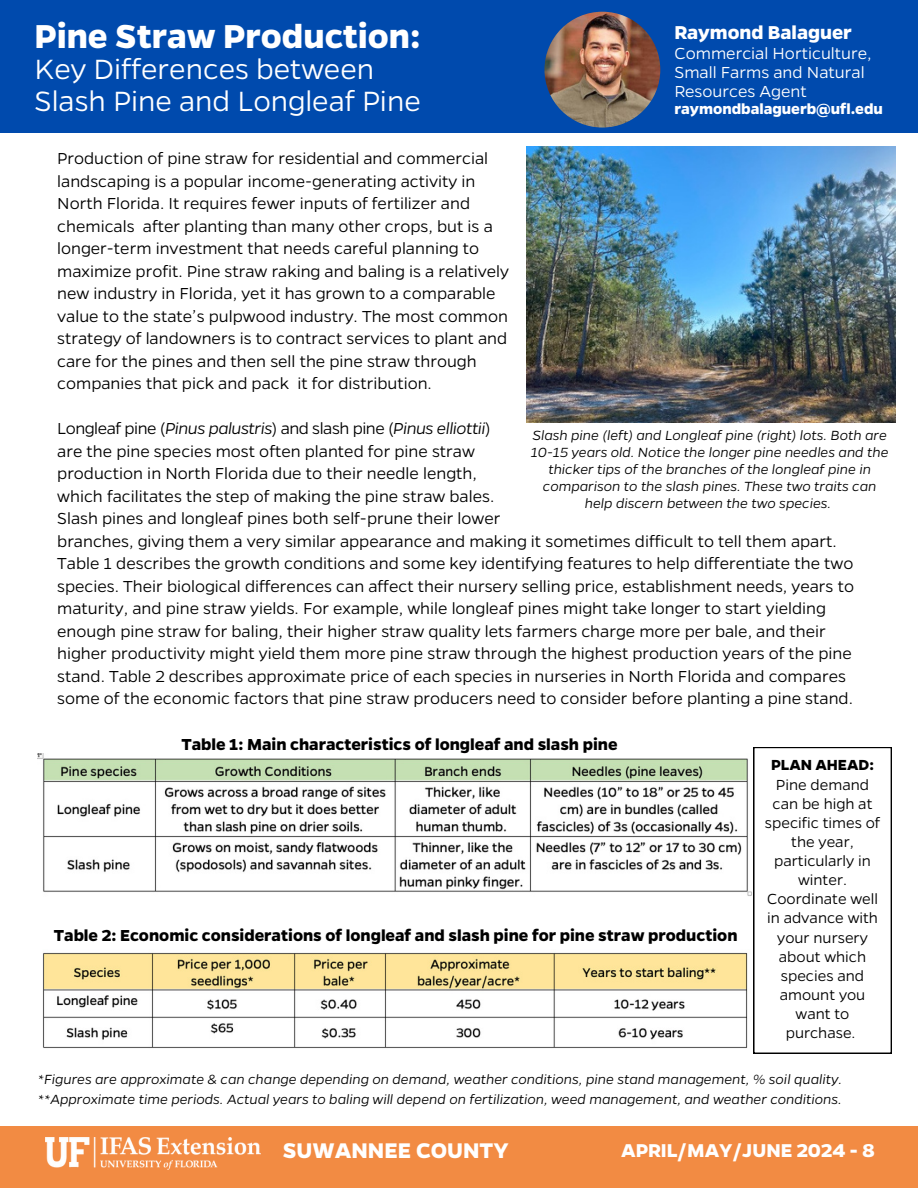
<style>
.page{position:relative;width:918px;height:1188px;background:#fff}
.page>*{position:absolute;margin:0;border:0;box-sizing:border-box;transform-origin:0 0}
.t1{font:700 37.5px "Gentona";color:#fff}
.t2{font:300 31.5px/31.5px "Gentona";color:#fff}
.t3{font:700 24px "Gentona";color:#fff}
.t4{font:700 21px "Gentona";color:#fff}
.t5{font:300 18px/22.5px "Gentona";color:#000}
.t6{font:700 18px "Gentona";color:#000}
.t7{font:300 18px/19.2px "Gentona";color:#fff}
.t8{font:300 16.5px/19.2px "Gentona";color:#000;text-align:center}
.t9{font:700 16.5px "Gentona";color:#fff}
.t10{font:700 16.5px "Gentona";color:#000}
.t11{font:italic 300 15px/16.8px "Gentona";color:#000}
.s1{font-style:italic}
</style>
<div class="page">
<div style="left:0;top:0;width:918px;height:133px;background:#004aad"></div>
<img style="left:544px;top:12px;width:116px;height:116px;border-radius:50%">
<div style="left:0;top:1126px;width:918px;height:62px;background:#f28b43"></div>
<img style="left:46px;top:1137px;width:214px;height:33px">
<img style="left:38px;top:754px;width:714px;height:142px">
<img style="left:43px;top:952px;width:705px;height:96px">
<img style="left:526px;top:146px;width:369px;height:277px">
<svg style="left:753px;top:747px;width:139px;height:307px"></svg>
<h1 class="t1" style="left:34px;top:12px;width:388px">Pine Straw Production:</h1>
<h2 class="t2" style="left:34px;top:52px;width:388px">Key Differences between<br>Slash Pine and Longleaf Pine</h2>
<p class="t4" style="left:674px;top:19px;width:179px">Raymond Balaguer</p>
<p class="t7" style="left:674px;top:43px;width:199px">Commercial Horticulture,<br>Small Farms and Natural<br>Resources Agent</p>
<p class="t9" style="left:674px;top:98px;width:210px">raymondbalaguerb@ufl.edu</p>
<p class="t5" style="left:57px;top:147px;width:453px">Production of pine straw for residential and commercial landscaping is a popular income-generating activity in North Florida. It requires fewer inputs of fertilizer and chemicals after planting than many other crops, but is a longer-term investment that needs careful planning to maximize profit. Pine straw raking and baling is a relatively new industry in Florida, yet it has grown to a comparable value to the state’s pulpwood industry. The most common strategy of landowners is to contract services to plant and care for the pines and then sell the pine straw through companies that pick and pack it for distribution.</p>
<p class="t5" style="left:57px;top:417px;width:798px">Longleaf pine (<span class="s1">Pinus palustris</span>) and slash pine (<span class="s1">Pinus elliottii</span>)<br>are the pine species most often planted for pine straw<br>production in North Florida due to their needle length,<br>which facilitates the step of making the pine straw bales.<br>Slash pines and longleaf pines both self-prune their lower<br>branches, giving them a very similar appearance and making it sometimes difficult to tell them apart.<br>Table 1 describes the growth conditions and some key identifying features to help differentiate the two species. Their biological differences can affect their nursery selling price, establishment needs, years to maturity, and pine straw yields. For example, while longleaf pines might take longer to start yielding enough pine straw for baling, their higher straw quality lets farmers charge more per bale, and their higher productivity might yield them more pine straw through the highest production years of the pine stand. Table 2 describes approximate price of each species in nurseries in North Florida and compares some of the economic factors that pine straw producers need to consider before planting a pine stand.</p>
<p class="t11" style="left:531px;top:427px;width:359px;text-align:center">Slash pine (left) and Longleaf pine (right) lots. Both are 10-15 years old. Notice the longer pine needles and the thicker tips of the branches of the longleaf pine in comparison to the slash pines. These two traits can help discern between the two species.</p>
<p class="t6" style="left:181px;top:732px;width:438px">Table 1: Main characteristics of longleaf and slash pine</p>
<p class="t6" style="left:54px;top:923px;width:685px">Table 2: Economic considerations of longleaf and slash pine for pine straw production</p>
<p class="t10" style="left:771px;top:754px;width:105px">PLAN AHEAD:</p>
<p class="t8" style="left:765px;top:774px;width:117px">Pine demand can be high at specific times of the year, particularly in winter.<br>Coordinate well in advance with your nursery about which species and amount you want to purchase.</p>
<p class="t11" style="left:38px;top:1068px;width:806px;line-height:20.2px">*Figures are approximate &amp; can change depending on demand, weather conditions, pine stand management, % soil quality. **Approximate time periods. Actual years to baling will depend on fertilization, weed management, and weather conditions.</p>
<h3 class="t3" style="left:283px;top:1134px;width:228px">SUWANNEE COUNTY</h3>
<p class="t4" style="left:621px;top:1137px;width:255px">APRIL/MAY/JUNE 2024 - 8</p>
</div>
